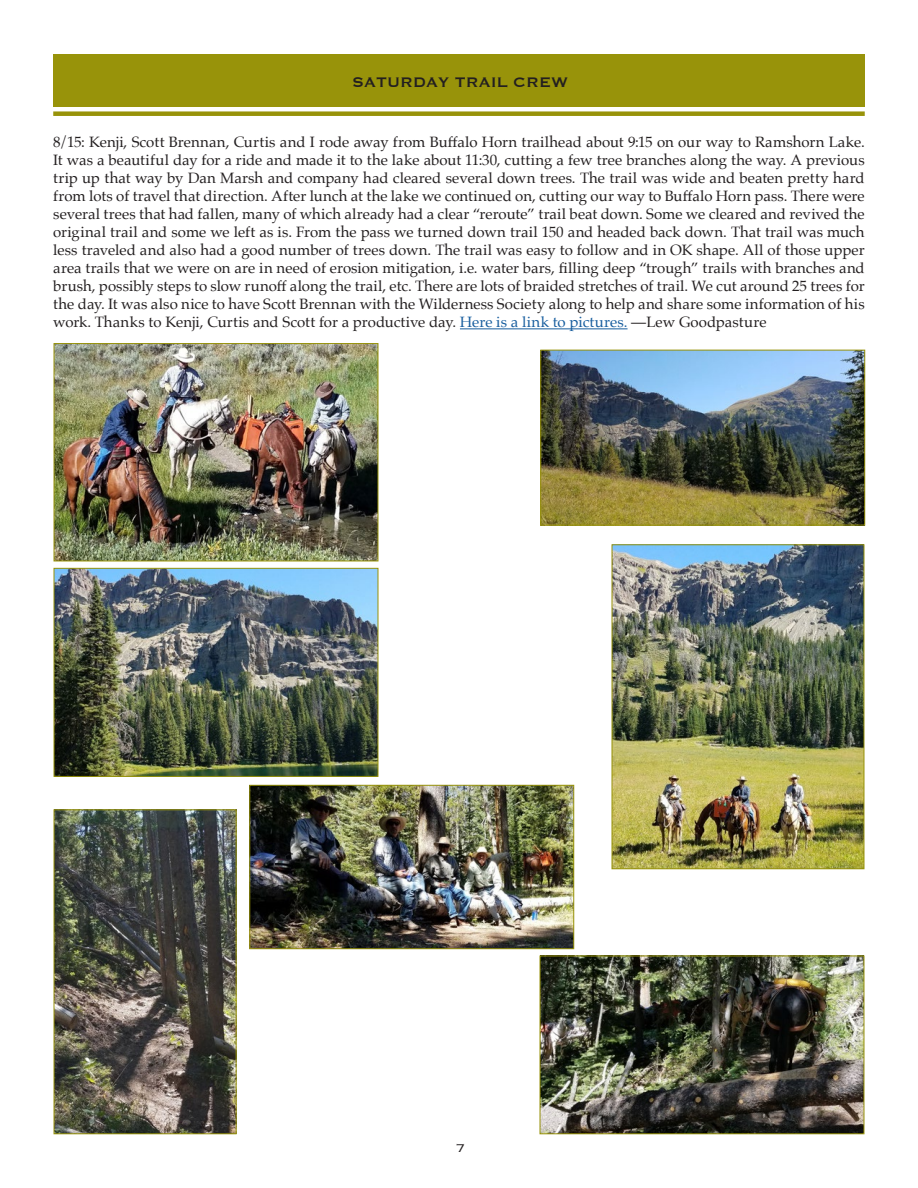
<style>
.page{position:relative;width:918px;height:1188px;background:#fff}
.page>*{position:absolute;margin:0;border:0;box-sizing:border-box;transform-origin:0 0}
.Page_heading_on_gree{font:18px "Copperplate";color:#231f20}
.stories{font:15px/18px "Palatino";letter-spacing:.005em;color:#231f20;text-align:justify}
.t1{font:300 15px "Copperplate";color:#231f20}
.s1{color:#175d9e}
</style>
<div class="page">
<div style="left:53px;top:54px;width:812px;height:52px;background:#98930a"></div>
<div style="left:53px;top:111px;width:812px;height:5px;background:#98930a"></div>
<hr style="left:460px;top:328px;width:168px;height:1px;background:#175d9e">
<img style="left:56px;top:345px;width:320px;height:214px">
<div style="left:54px;top:343px;width:324px;height:218px;border:1px solid #98930a"></div>
<img style="left:542px;top:352px;width:321px;height:171px">
<div style="left:540px;top:350px;width:325px;height:175px;border:1px solid #98930a"></div>
<img style="left:614px;top:546px;width:248px;height:321px">
<div style="left:612px;top:544px;width:252px;height:325px;border:1px solid #98930a"></div>
<img style="left:56px;top:570px;width:320px;height:205px">
<div style="left:54px;top:568px;width:324px;height:209px;border:1px solid #98930a"></div>
<img style="left:251px;top:787px;width:321px;height:160px">
<div style="left:249px;top:785px;width:325px;height:164px;border:1px solid #98930a"></div>
<img style="left:542px;top:958px;width:320px;height:174px">
<div style="left:540px;top:956px;width:324px;height:178px;border:1px solid #98930a"></div>
<img style="left:56px;top:811px;width:179px;height:321px">
<div style="left:54px;top:809px;width:183px;height:325px;border:1px solid #98930a"></div>
<p class="Page_heading_on_gree" style="left:352px;top:70px;width:217px">SATURDAY TRAIL CREW</p>
<p class="stories" style="left:53px;top:133px;width:813px">8/15: Kenji, Scott Brennan, Curtis and I rode away from Buffalo Horn trailhead about 9:15 on our way to Ramshorn Lake.<br>It was a beautiful day for a ride and made it to the lake about 11:30, cutting a few tree branches along the way. A previous trip up that way by Dan Marsh and company had cleared several down trees. The trail was wide and beaten pretty hard from lots of travel that direction. After lunch at the lake we continued on, cutting our way to Buffalo Horn pass. There were several trees that had fallen, many of which already had a clear “reroute” trail beat down. Some we cleared and revived the original trail and some we left as is. From the pass we turned down trail 150 and headed back down. That trail was much less traveled and also had a good number of trees down. The trail was easy to follow and in OK shape. All of those upper area trails that we were on are in need of erosion mitigation, i.e. water bars, filling deep “trough” trails with branches and brush, possibly steps to slow runoff along the trail, etc. There are lots of braided stretches of trail. We cut around 25 trees for the day. It was also nice to have Scott Brennan with the Wilderness Society along to help and share some information of his work. Thanks to Kenji, Curtis and Scott for a productive day. <span class="s1">Here is a link to pictures.</span> —Lew Goodpasture</p>
<p class="t1" style="left:456px;top:1138px;width:11px">7</p>
</div>
